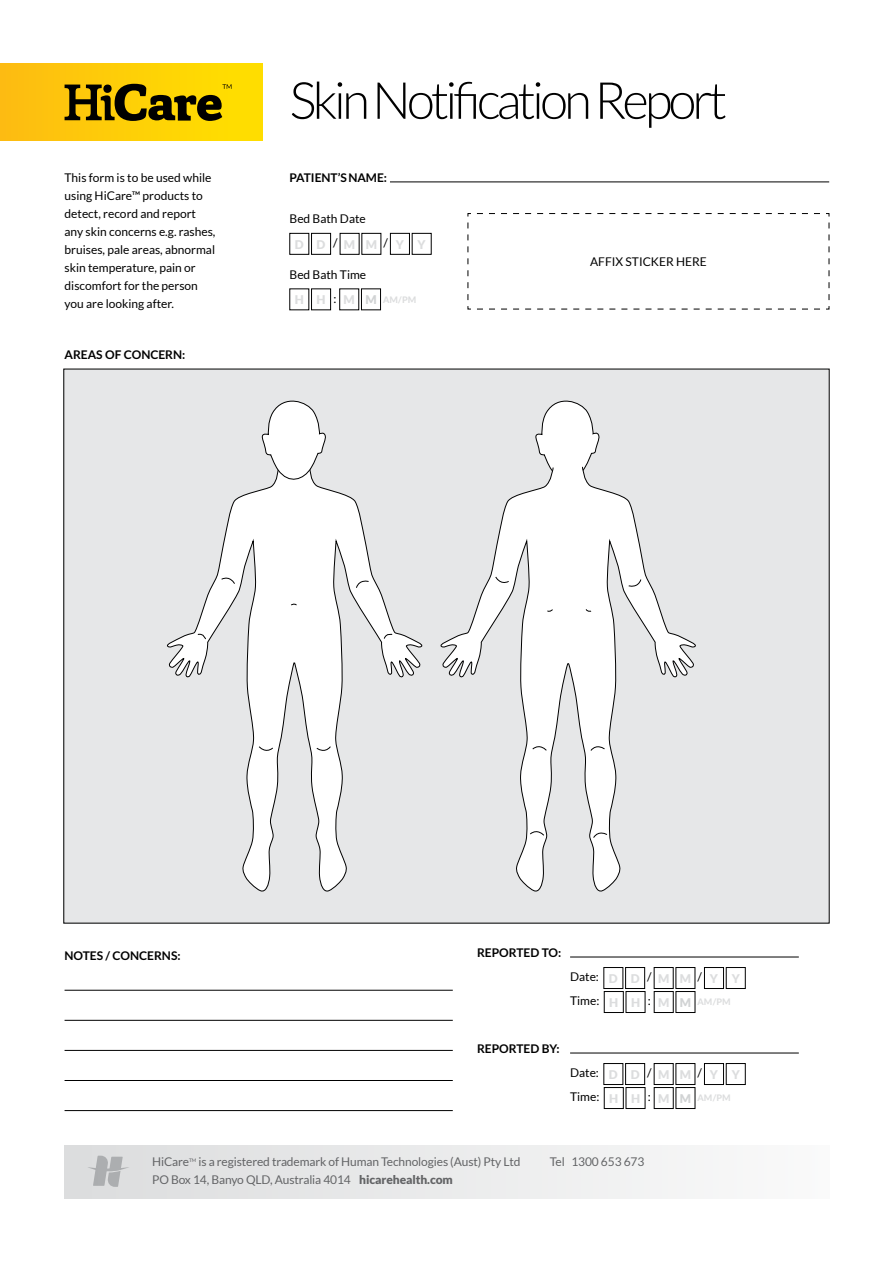
<style>
.page{position:relative;width:893px;height:1263px;background:#fff}
.page>*{position:absolute;margin:0;border:0;box-sizing:border-box;transform-origin:0 0}
.t1{font:300 51.15px "Lato";letter-spacing:-.075em;color:#000}
.t2{font:12px/18px "Lato";color:#000}
.t3{font:12px/18px "Lato";letter-spacing:-.01em;color:#636466}
.t4{font:700 12px "Lato";color:#000}
.t5{font:800 9px "Lato";color:#dcddde}
.t6{font:4.95px "Lato";color:#636466}
.s1{font-weight:900;color:#dcddde}
.s2{font-weight:900;font-size:12px}
.s3{font-weight:400;font-size:12px;color:#000}
.s4{font-weight:900;font-size:12px;color:#d1d3d4}
.s5{font-weight:900;color:#d1d3d4}
.s6{font-weight:800;font-size:9px;color:#dcddde}
.s7{font-weight:900}
</style>
<div class="page">
<div style="left:64px;top:1145px;width:765px;height:54px;background:linear-gradient(to right,#dbdcdd,#fafafa)"></div>
<svg style="left:87px;top:1156px;width:43px;height:31px"></svg>
<div style="left:64px;top:369px;width:765px;height:554px;background:#e6e7e8"></div>
<div style="left:0;top:64px;width:262px;height:77px;background:linear-gradient(to right,#fdbc11,#ffe100)"></div>
<svg style="left:65px;top:84px;width:166px;height:37px;background:#8a7202"></svg>
<hr style="left:570px;top:957px;width:229px;height:1px;background:#000">
<div style="left:604px;top:967px;width:19px;height:22px;border:1px solid #000"></div>
<div style="left:625px;top:967px;width:20px;height:22px;border:1px solid #000"></div>
<div style="left:654px;top:967px;width:19px;height:22px;border:1px solid #000"></div>
<div style="left:676px;top:967px;width:19px;height:22px;border:1px solid #000"></div>
<div style="left:704px;top:967px;width:20px;height:22px;border:1px solid #000"></div>
<div style="left:726px;top:967px;width:19px;height:22px;border:1px solid #000"></div>
<div style="left:604px;top:991px;width:19px;height:22px;border:1px solid #000"></div>
<div style="left:626px;top:991px;width:19px;height:22px;border:1px solid #000"></div>
<div style="left:654px;top:991px;width:19px;height:22px;border:1px solid #000"></div>
<div style="left:676px;top:991px;width:19px;height:22px;border:1px solid #000"></div>
<hr style="left:570px;top:1053px;width:229px;height:1px;background:#000">
<div style="left:604px;top:1063px;width:19px;height:22px;border:1px solid #000"></div>
<div style="left:625px;top:1063px;width:20px;height:22px;border:1px solid #000"></div>
<div style="left:654px;top:1063px;width:19px;height:22px;border:1px solid #000"></div>
<div style="left:676px;top:1063px;width:19px;height:22px;border:1px solid #000"></div>
<div style="left:704px;top:1063px;width:20px;height:22px;border:1px solid #000"></div>
<div style="left:726px;top:1063px;width:19px;height:22px;border:1px solid #000"></div>
<div style="left:604px;top:1087px;width:19px;height:22px;border:1px solid #000"></div>
<div style="left:626px;top:1087px;width:19px;height:22px;border:1px solid #000"></div>
<div style="left:654px;top:1087px;width:19px;height:22px;border:1px solid #000"></div>
<div style="left:676px;top:1087px;width:19px;height:22px;border:1px solid #000"></div>
<hr style="left:390px;top:182px;width:439px;height:1px;background:#000">
<div style="left:311px;top:233px;width:20px;height:21px;border:1px solid #000"></div>
<div style="left:390px;top:233px;width:20px;height:21px;border:1px solid #000"></div>
<div style="left:311px;top:289px;width:20px;height:21px;border:1px solid #000"></div>
<div style="left:339px;top:289px;width:20px;height:21px;border:1px solid #000"></div>
<div style="left:361px;top:289px;width:20px;height:21px;border:1px solid #000"></div>
<svg style="left:468px;top:213px;width:362px;height:97px"></svg>
<svg style="left:535px;top:400px;width:65px;height:66px"></svg>
<svg style="left:167px;top:486px;width:256px;height:406px"></svg>
<svg style="left:261px;top:400px;width:65px;height:86px"></svg>
<svg style="left:258px;top:746px;width:16px;height:8px"></svg>
<svg style="left:316px;top:746px;width:15px;height:8px"></svg>
<svg style="left:355px;top:579px;width:14px;height:10px"></svg>
<svg style="left:383px;top:633px;width:10px;height:6px"></svg>
<svg style="left:197px;top:633px;width:9px;height:7px"></svg>
<svg style="left:221px;top:575px;width:14px;height:9px"></svg>
<svg style="left:440px;top:466px;width:256px;height:426px"></svg>
<svg style="left:532px;top:743px;width:15px;height:8px"></svg>
<svg style="left:529px;top:828px;width:16px;height:8px"></svg>
<svg style="left:590px;top:743px;width:15px;height:8px"></svg>
<svg style="left:593px;top:830px;width:15px;height:9px"></svg>
<svg style="left:628px;top:579px;width:14px;height:9px"></svg>
<svg style="left:495px;top:576px;width:15px;height:9px"></svg>
<svg style="left:290px;top:603px;width:8px;height:3px"></svg>
<svg style="left:546px;top:609px;width:7px;height:3px"></svg>
<svg style="left:585px;top:608px;width:7px;height:4px"></svg>
<hr style="left:65px;top:990px;width:388px;height:1px;background:#000">
<hr style="left:65px;top:1020px;width:388px;height:1px;background:#000">
<hr style="left:65px;top:1050px;width:388px;height:1px;background:#000">
<hr style="left:65px;top:1080px;width:388px;height:1px;background:#000">
<hr style="left:65px;top:1110px;width:388px;height:1px;background:#000">
<p class="t2" style="left:65px;top:169px;width:152px">This form is to be used while using HiCare™ products to detect, record and report any skin concerns e.g. rashes, bruises, pale areas, abnormal skin temperature, pain or discomfort for the person you are looking after.</p>
<p class="t4" style="left:65px;top:348px;width:122px">AREAS OF CONCERN:</p>
<h1 class="t1" style="left:290px;top:73px;width:439px">Skin Notification Report</h1>
<p class="t4" style="left:290px;top:171px;width:99px">PATIENT’SNAME:</p>
<p class="t2" style="left:295px;top:206px;width:132px;line-height:25.7px;text-indent:-5px">Bed Bath Date<br><span class="s1">D D</span>/<span class="s1">M M</span>/ <span class="s1">Y Y</span></p>
<p class="t2" style="left:290px;top:265px;width:78px">Bed Bath Time</p>
<p class="t5" style="left:295px;top:293px;width:123px"><span class="s2">H H</span><span class="s3">:</span><span class="s2">M</span> <span class="s4">M</span> AM/PM</p>
<p class="t2" style="left:590px;top:253px;width:118px">AFFIX STICKER HERE</p>
<p class="t4" style="left:65px;top:948px;width:118px">NOTES / CONCERNS:</p>
<p class="t4" style="left:477px;top:946px;width:86px">REPORTED TO:</p>
<p class="t2" style="left:570px;top:965px;width:171px;line-height:24px">Date: <span class="s1">D D</span>/<span class="s1">M M</span>/ <span class="s1">Y Y<br></span>Time: <span class="s1">H H</span> : <span class="s1">M</span> <span class="s5">M</span> <span class="s6">AM/PM</span></p>
<p class="t4" style="left:477px;top:1042px;width:84px">REPORTED BY:</p>
<p class="t2" style="left:570px;top:1061px;width:171px;line-height:24px">Date: <span class="s1">D D</span>/<span class="s1">M M</span>/ <span class="s1">Y Y<br></span>Time: <span class="s1">H H</span> : <span class="s1">M</span> <span class="s5">M</span> <span class="s6">AM/PM</span></p>
<p class="t3" style="left:152px;top:1153px;width:370px;text-indent:46px">is a registered trademark of Human Technologies (Aust) Pty Ltd<br>PO Box 14, Banyo QLD, Australia 4014 <span class="s7">hicarehealth.com</span></p>
<p class="t3" style="left:550px;top:1153px;width:96px">Tel 1300 653 673</p>
<p class="t3" style="left:152px;top:1153px;width:38px">HiCare</p>
<p class="t6" style="left:189px;top:1158px;width:9px">TM</p>
</div>
